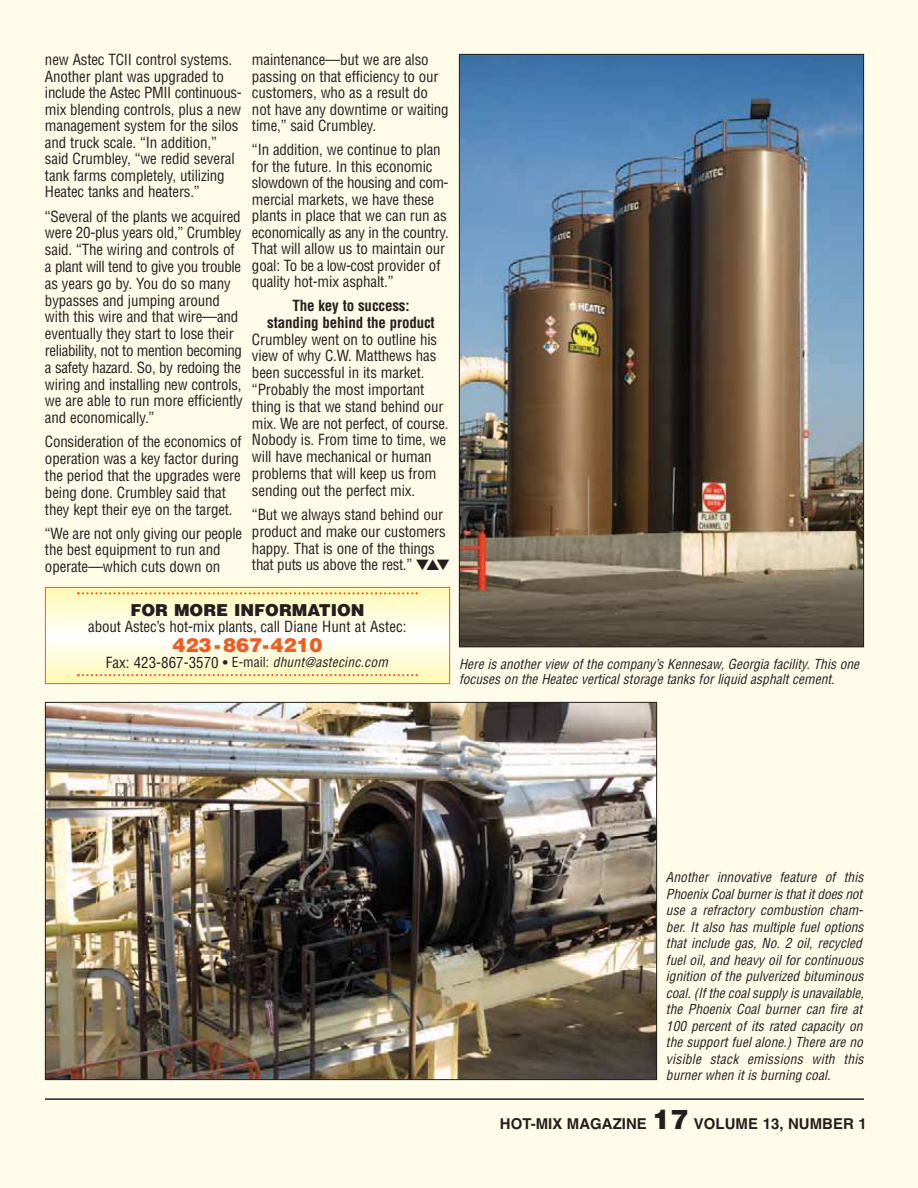
<style>
.page{position:relative;width:918px;height:1188px;background:#fffde9}
.page>*{position:absolute;margin:0;border:0;box-sizing:border-box;transform-origin:0 0}
.t1{font:900 19.5px "Helvetica";color:#f15a22}
.t2{font:900 16.5px "Helvetica";color:#231f20}
.t3{font:condensed 15px/16.8px "Helvetica";letter-spacing:-.01em;color:#231f20}
.t4{font:700 condensed 15px/16.5px "Helvetica";letter-spacing:-.01em;color:#231f20;text-align:center}
.t5{font:700 15px "Helvetica";color:#231f20}
.t6{font:italic condensed 13.5px/16.5px "Helvetica";color:#231f20}
.s1{font-style:normal;font-size:15px}
.s2{font-style:normal}
.s3{font-weight:900;font-size:27px}
</style>
<div class="page">
<hr style="left:45px;top:1098px;width:819px;height:2px;background:#231f20">
<img style="left:47px;top:704px;width:608px;height:374px">
<img style="left:461px;top:56px;width:401px;height:589px">
<div style="left:45px;top:589px;width:405px;height:93px;background:#fff9b2"></div>
<div style="left:45px;top:591px;width:405px;height:89px;background:#fff9b6"></div>
<div style="left:45px;top:597px;width:405px;height:77px;background:#fffac0"></div>
<div style="left:45px;top:600px;width:405px;height:71px;background:#fffac5"></div>
<div style="left:45px;top:603px;width:405px;height:65px;background:#fffbca"></div>
<div style="left:45px;top:606px;width:405px;height:59px;background:#fffbcf"></div>
<div style="left:45px;top:609px;width:405px;height:53px;background:#fffbd3"></div>
<div style="left:45px;top:612px;width:405px;height:47px;background:#fffcd8"></div>
<div style="left:45px;top:615px;width:405px;height:41px;background:#fffcdd"></div>
<div style="left:45px;top:618px;width:405px;height:35px;background:#fffde1"></div>
<div style="left:45px;top:621px;width:405px;height:29px;background:#fffde6"></div>
<div style="left:45px;top:624px;width:405px;height:23px;background:#fffdeb"></div>
<div style="left:45px;top:627px;width:405px;height:17px;background:#fffef0"></div>
<div style="left:45px;top:630px;width:405px;height:11px;background:#fffef4"></div>
<div style="left:45px;top:632px;width:405px;height:7px;background:#fffef8"></div>
<hr style="left:45px;top:634px;width:405px;height:3px;background:#fffffc">
<svg style="left:77px;top:592px;width:341px;height:3px"></svg>
<svg style="left:77px;top:674px;width:341px;height:2px"></svg>
<div style="left:45px;top:587px;width:405px;height:97px;border:1px solid #f15a22"></div>
<p class="t3" style="left:45px;top:53px;width:198px">new Astec TCII control systems.<br>Another plant was upgraded to include the Astec PMII continuous&shy;mix blending controls, plus a new management system for the silos and truck scale. “In addition,” said Crumbley, “we redid several tank farms completely, utilizing<br>Heatec tanks and heaters.”</p>
<p class="t3" style="left:45px;top:209px;width:199px">“Several of the plants we acquired were 20-plus years old,” Crumbley said. “The wiring and controls of a plant will tend to give you trouble as years go by. You do so many bypasses and jumping around with this wire and that wire—and eventually they start to lose their reliability, not to mention becoming a safety hazard. So, by redoing the wiring and installing new controls, we are able to run more efficiently and economically.”</p>
<p class="t3" style="left:45px;top:435px;width:198px">Consideration of the economics of operation was a key factor during the period that the upgrades were being done. Crumbley said that they kept their eye on the target.</p>
<p class="t3" style="left:45px;top:526px;width:199px">“We are not only giving our people the best equipment to run and operate—which cuts down on</p>
<p class="t3" style="left:252px;top:53px;width:198px">maintenance—but we are also passing on that efficiency to our customers, who as a result do not have any downtime or waiting time,” said Crumbley.</p>
<p class="t3" style="left:252px;top:143px;width:198px">“In addition, we continue to plan for the future. In this economic slowdown of the housing and com&shy;mercial markets, we have these plants in place that we can run as economically as any in the country.<br>That will allow us to maintain our goal: To be a low-cost provider of quality hot-mix asphalt.”</p>
<p class="t4" style="left:267px;top:299px;width:169px">The key to success: standing behind the product</p>
<p class="t3" style="left:252px;top:332px;width:198px">Crumbley went on to outline his view of why C.W. Matthews has been successful in its market. “Probably the most important thing is that we stand behind our mix. We are not perfect, of course.<br>Nobody is. From time to time, we will have mechanical or human problems that will keep us from sending out the perfect mix.</p>
<p class="t3" style="left:252px;top:507px;width:199px">“But we always stand behind our product and make our customers happy. That is one of the things that puts us above the rest.” ▼▲▼</p>
<p class="t2" style="left:130px;top:604px;width:236px">FOR MORE INFORMATION</p>
<p class="t3" style="left:88px;top:619px;width:320px">about Astec’s hot-mix plants, call Diane Hunt at Astec:</p>
<h1 class="t1" style="left:173px;top:637px;width:151px">423-867-4210</h1>
<p class="t6" style="left:106px;top:655px;width:283px"><span class="s1">Fax: 423-867-3570 •</span> <span class="s2">E-mail:</span> dhunt@astecinc.com</p>
<p class="t6" style="left:459px;top:657px;width:402px;line-height:15px">Here is another view of the company’s Kennesaw, Georgia facility. This one focuses on the Heatec vertical storage tanks for liquid asphalt cement.</p>
<p class="t6" style="left:666px;top:870px;width:199px">Another innovative feature of this Phoenix Coal burner is that it does not use a refractory combustion cham&shy;ber. It also has multiple fuel options that include gas, No. 2 oil, recycled fuel oil, and heavy oil for continuous ignition of the pulverized bituminous coal. (If the coal supply is unavailable, the Phoenix Coal burner can fire at 100 percent of its rated capacity on the support fuel alone.) There are no visible stack emissions with this burner when it is burning coal.</p>
<p class="t5" style="left:500px;top:1118px;width:369px">HOT-MIX MAGAZINE <span class="s3">17</span> VOLUME 13, NUMBER 1</p>
</div>
